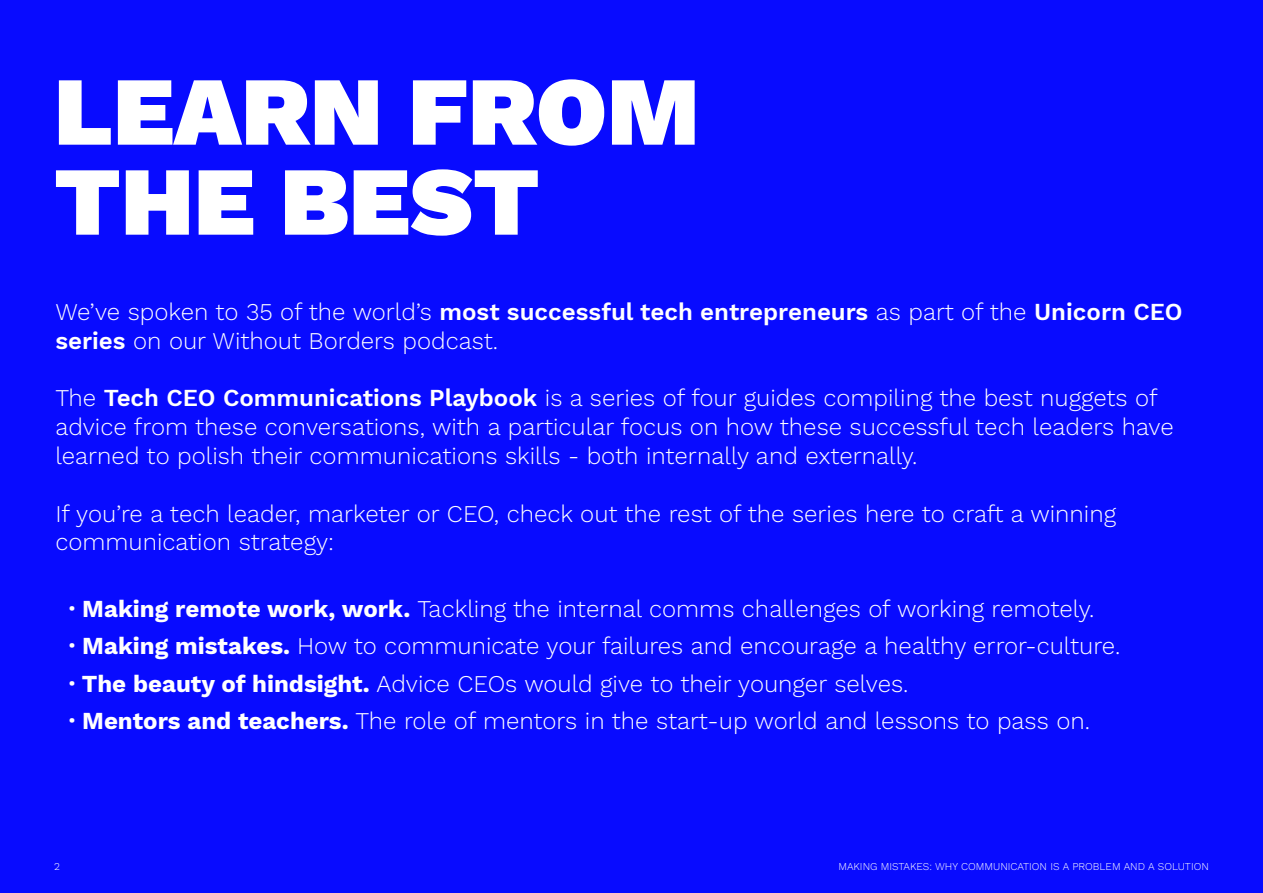
<style>
.page{position:relative;width:1263px;height:893px;background:#080bff}
.page>*{position:absolute;margin:0;border:0;box-sizing:border-box;transform-origin:0 0}
.t1{font:900 97.5px/90px "Work Sans";color:#fff}
.t2{font:24px/28.8px "Work Sans";color:#fff}
.t3{font:10.5px "Work Sans";color:#fff}
.s1{font-weight:600}
.s2{font-weight:700}
</style>
<div class="page">
<h1 class="t1" style="left:54px;top:72px;width:647px">LEARN FROM<br>THE BEST</h1>
<p class="t2" style="left:55px;top:296px;width:1129px">We’ve spoken to 35 of the world’s <span class="s1">most successful tech entrepreneurs</span> as part of the <span class="s1">Unicorn CEO series</span> on our Without Borders podcast.</p>
<p class="t2" style="left:55px;top:383px;width:1120px">The <span class="s1">Tech CEO Communications Playbook</span> is a series of four guides compiling the best nuggets of advice from these conversations, with a particular focus on how these successful tech leaders have learned to polish their communications skills - both internally and externally.</p>
<p class="t2" style="left:55px;top:498px;width:1062px">If you’re a tech leader, marketer or CEO, check out the rest of the series here to craft a winning communication strategy:</p>
<p class="t2" style="left:69px;top:589px;width:1053px;line-height:37.5px"><span class="s2">· Making remote work, work.</span> Tackling the internal comms challenges of working remotely.<br><span class="s2">· Making mistakes.</span> How to communicate your failures and encourage a healthy error-culture. <span class="s2">· The beauty of hindsight.</span> Advice CEOs would give to their younger selves.<br><span class="s2">· Mentors and teachers.</span> The role of mentors in the start-up world and lessons to pass on.</p>
<p class="t3" style="left:54px;top:858px;width:7px">2</p>
<p class="t3" style="left:838px;top:858px;width:372px">MAKING MISTAKES: WHY COMMUNICATION IS A PROBLEM AND A SOLUTION</p>
</div>
